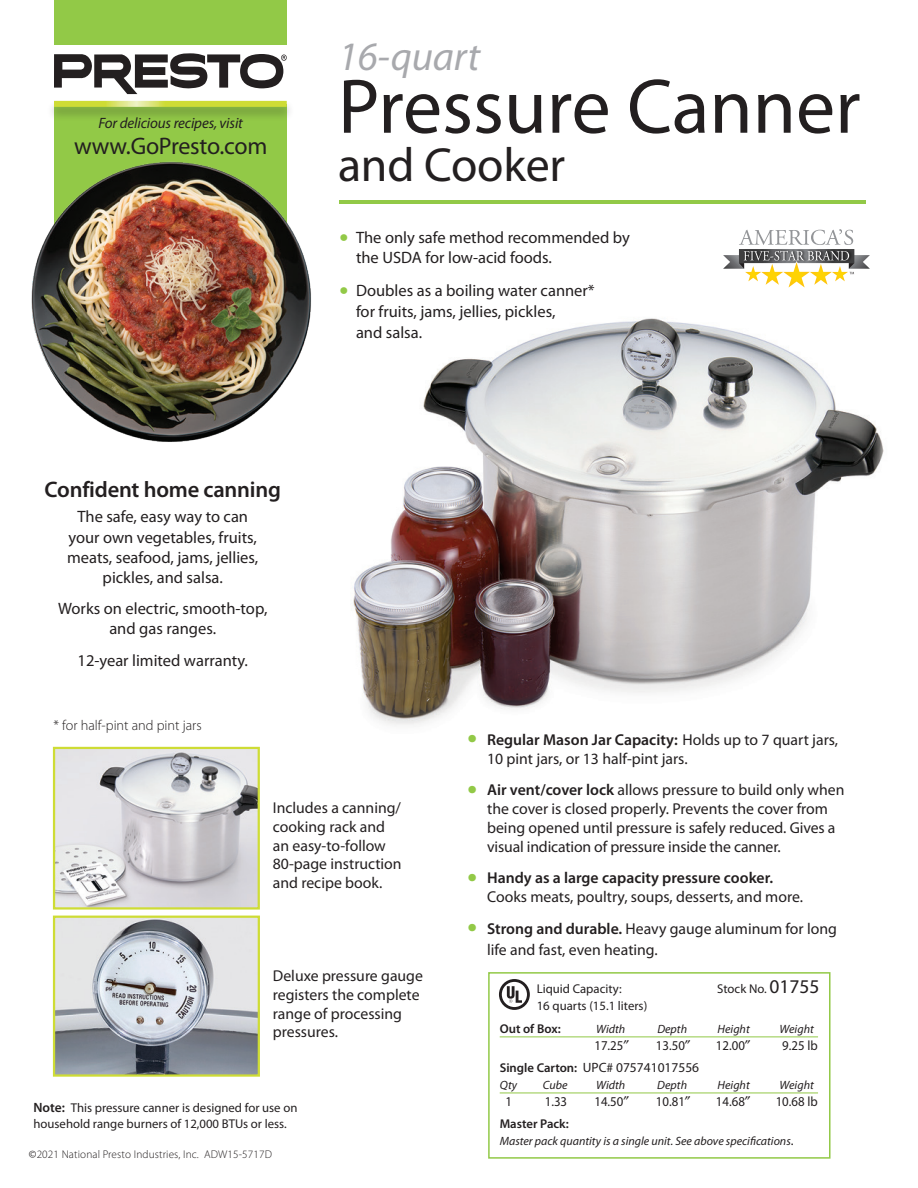
<style>
.page{position:relative;width:918px;height:1188px;background:#fff}
.page>*{position:absolute;margin:0;border:0;box-sizing:border-box;transform-origin:0 0}
.t1{font:78px "Myriad Pro";color:#231f20}
.t2{font:48px "Myriad Pro";letter-spacing:-.005em;color:#231f20}
.t3{font:italic 40.5px "Myriad Pro";letter-spacing:-.005em;color:#a8a9ad}
.t4{font:24px "Myriad Pro";letter-spacing:-.01em;color:#231f20}
.t5{font:600 22.5px "Myriad Pro";letter-spacing:-.01em;color:#231f20}
.t6{font:16.5px/20.2px "Myriad Pro";color:#231f20}
.t7{font:15.75px/18.8px "Myriad Pro";color:#231f20}
.t8{font:italic 15px "Myriad Pro";letter-spacing:-.01em;color:#231f20}
.t9{font:300 14.25px "Myriad Pro";color:#231f20}
.t10{font:13.5px "Myriad Pro";color:#231f20;scale:.95 1}
.t11{font:13.5px "Myriad Pro";color:#231f20}
.t12{font:12.75px/15.3px "Myriad Pro";color:#231f20}
.t13{font:600 12.75px "Myriad Pro";color:#231f20}
.t14{font:italic 12px "Myriad Pro";color:#231f20}
.t15{font:300 11.25px "Myriad Pro";letter-spacing:.01em;color:#231f20}
.s1{font-weight:600;font-size:28.5px;color:#92c947}
.s2{font-weight:600;font-size:13.5px}
.s3{font-weight:400}
.s4{font-weight:700;font-size:28.5px;color:#92c947}
.s5{font-weight:600}
.s6{font-size:19.5px}
.s7{font-weight:600;font-size:12.75px}
.s8{font-style:normal;font-size:13.5px}
</style>
<div class="page">
<div style="left:54px;top:0;width:233px;height:45px;background:#92c947"></div>
<div style="left:54px;top:104px;width:233px;height:241px;background:#92c947"></div>
<hr style="left:339px;top:200px;width:527px;height:4px;background:#92c947">
<div style="left:46px;top:99px;width:249px;height:22px;background:#231f20;opacity:.3"></div>
<svg style="left:54px;top:101px;width:233px;height:6px"></svg>
<img style="left:353px;top:318px;width:531px;height:408px">
<img style="left:31px;top:161px;width:280px;height:281px">
<img style="left:56px;top:750px;width:201px;height:157px">
<div style="left:53px;top:747px;width:207px;height:163px;border:2px solid #cedc35"></div>
<img style="left:56px;top:919px;width:201px;height:155px">
<div style="left:53px;top:916px;width:207px;height:161px;border:2px solid #cedc35"></div>
<hr style="left:500px;top:1037px;width:318px;height:1px;background:#92c947">
<hr style="left:500px;top:1093px;width:318px;height:1px;background:#92c947">
<div style="left:488px;top:972px;width:343px;height:187px;border:2px solid #92c947"></div>
<svg style="left:499px;top:979px;width:31px;height:31px"></svg>
<svg style="left:54px;top:53px;width:233px;height:41px"></svg>
<svg style="left:723px;top:229px;width:147px;height:59px"></svg>
<p class="t8" style="left:99px;top:114px;width:146px">For delicious recipes, visit</p>
<p class="t4" style="left:74px;top:131px;width:195px">www.GoPresto.com</p>
<p class="t5" style="left:45px;top:475px;width:238px">Confident home canning</p>
<p class="t6" style="left:67px;top:506px;width:193px;text-align:center">The safe, easy way to can your own vegetables, fruits, meats, seafood, jams, jellies, pickles, and salsa.</p>
<p class="t6" style="left:58px;top:598px;width:211px;text-align:center">Works on electric, smooth-top, and gas ranges.</p>
<p class="t6" style="left:78px;top:650px;width:172px">12-year limited warranty.</p>
<p class="t3" style="left:338px;top:31px;width:144px">16-quart</p>
<p class="t1" style="left:338px;top:58px;width:524px">Pressure Canner</p>
<p class="t2" style="left:338px;top:135px;width:229px">and Cooker</p>
<p class="t6" style="left:356px;top:227px;width:275px;text-indent:-16px"><span class="s1">•</span> The only safe method recommended by the USDA for low-acid foods.</p>
<p class="t6" style="left:356px;top:281px;width:240px;text-indent:-16px"><span class="s1">•</span> Doubles as a boiling water canner* for fruits, jams, jellies, pickles,</p>
<p class="t6" style="left:356px;top:323px;width:68px">and salsa.</p>
<p class="t9" style="left:54px;top:716px;width:150px">* for half-pint and pint jars</p>
<p class="t7" style="left:273px;top:798px;width:130px">Includes a canning/ cooking rack and an easy-to-follow<br>80-page instruction and recipe book.</p>
<p class="t7" style="left:273px;top:966px;width:152px">Deluxe pressure gauge registers the complete range of processing pressures.</p>
<p class="t12" style="left:33px;top:1100px;width:265px"><span class="s2">Note:</span> This pressure canner is designed for use on household range burners of 12,000 BTUs or less.</p>
<p class="t15" style="left:29px;top:1148px;width:244px"><span class="s3">©</span>2021 National Presto Industries, Inc. ADW15-5717D</p>
<p class="t7" style="left:487px;top:730px;width:353px;text-indent:-20px"><span class="s4">•</span> <span class="s5">Regular Mason Jar Capacity:</span> Holds up to 7 quart jars,<br>10 pint jars, or 13 half-pint jars.</p>
<p class="t7" style="left:487px;top:780px;width:359px;text-indent:-20px"><span class="s4">•</span> <span class="s5">Air vent/cover lock</span> allows pressure to build only when the cover is closed properly. Prevents the cover from being opened until pressure is safely reduced. Gives a visual indication of pressure inside the canner.</p>
<p class="t7" style="left:487px;top:868px;width:317px;text-indent:-20px"><span class="s4">•</span> <span class="s5">Handy as a large capacity pressure cooker.<br></span>Cooks meats, poultry, soups, desserts, and more.</p>
<p class="t7" style="left:487px;top:918px;width:351px;line-height:21px;text-indent:-20px"><span class="s4">•</span> <span class="s5">Strong and durable.</span> Heavy gauge aluminum for long life and fast, even heating.</p>
<p class="t12" style="left:537px;top:981px;width:86px">Liquid Capacity:</p>
<p class="t12" style="left:717px;top:981px;width:104px">Stock No. <span class="s6">01755</span></p>
<p class="t12" style="left:537px;top:998px;width:112px">16 quarts (15.1 liters)</p>
<p class="t13" style="left:500px;top:1020px;width:62px">Out of Box:</p>
<p class="t14" style="left:596px;top:1021px;width:31px">Width</p>
<p class="t14" style="left:657px;top:1021px;width:31px">Depth</p>
<p class="t14" style="left:718px;top:1021px;width:34px">Height</p>
<p class="t14" style="left:780px;top:1021px;width:36px">Weight</p>
<p class="t10" style="left:594px;top:1037px;width:32px">17.25</p>
<p class="t10" style="left:656px;top:1037px;width:32px">13.50</p>
<p class="t10" style="left:716px;top:1037px;width:32px">12.00</p>
<p class="t10" style="left:782px;top:1037px;width:39px">9.25 lb</p>
<p class="t11" style="left:500px;top:1059px;width:201px"><span class="s7">Single Carton:</span> UPC# 075741017556</p>
<p class="t14" style="left:500px;top:1077px;width:19px">Qty</p>
<p class="t14" style="left:543px;top:1077px;width:26px">Cube</p>
<p class="t14" style="left:596px;top:1077px;width:31px">Width</p>
<p class="t14" style="left:657px;top:1077px;width:31px">Depth</p>
<p class="t14" style="left:718px;top:1077px;width:34px">Height</p>
<p class="t14" style="left:780px;top:1077px;width:36px">Weight</p>
<p class="t10" style="left:505px;top:1093px;width:8px">1</p>
<p class="t10" style="left:545px;top:1093px;width:25px">1.33</p>
<p class="t10" style="left:594px;top:1093px;width:32px">14.50</p>
<p class="t10" style="left:656px;top:1093px;width:32px">10.81</p>
<p class="t10" style="left:716px;top:1093px;width:32px">14.68</p>
<p class="t10" style="left:776px;top:1093px;width:46px">10.68 lb</p>
<p class="t13" style="left:500px;top:1116px;width:71px">Master Pack:</p>
<p class="t14" style="left:500px;top:1133px;width:295px">Master pack quantity is a single unit. See above specifications<span class="s8">.</span></p>
</div>
